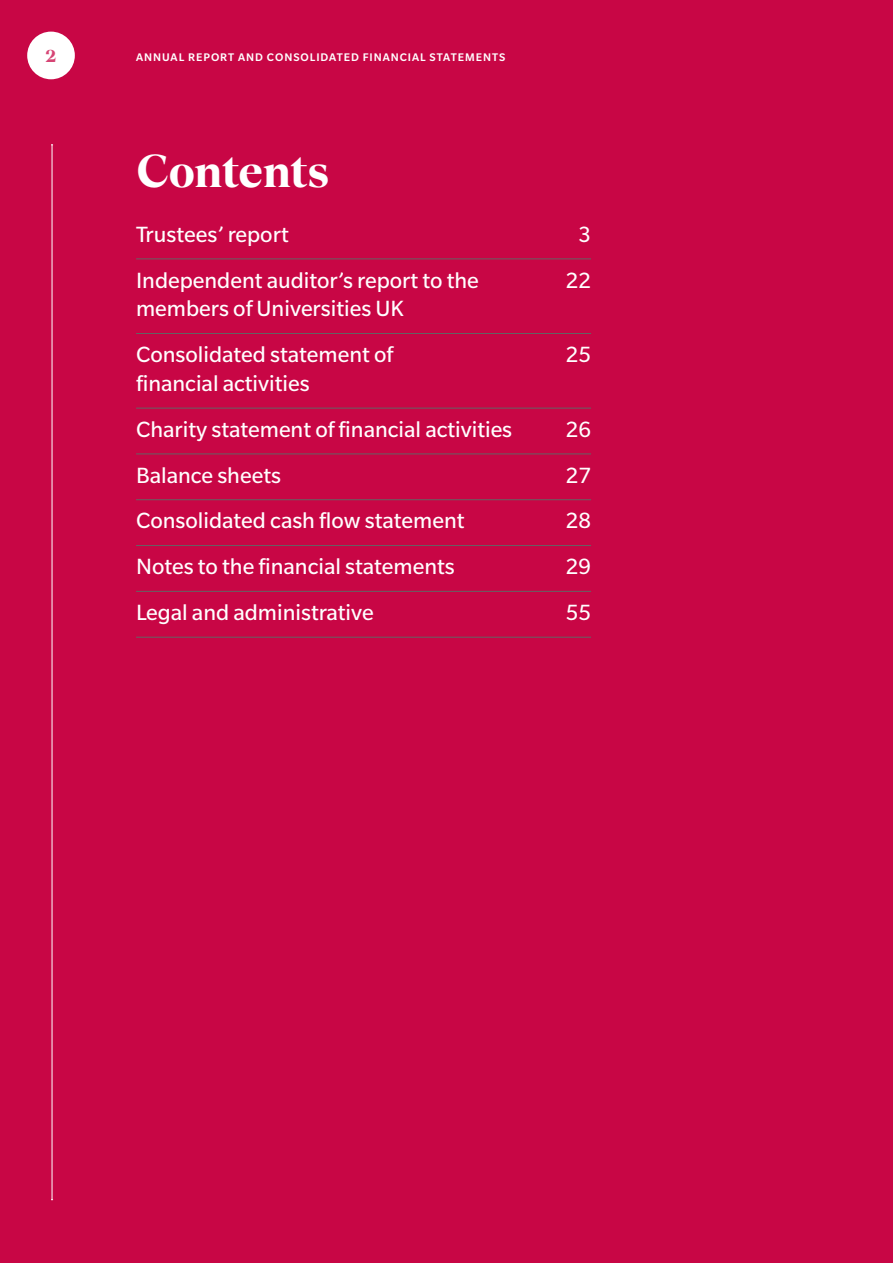
<style>
.page{position:relative;width:893px;height:1263px;background:#c80645}
.page>*{position:absolute;margin:0;border:0;box-sizing:border-box;transform-origin:0 0}
.t1{font:700 48px "Teodor";color:#fff}
.t2{font:24px/45.8px "Slate Pro";color:#fff}
.t3{font:700 18px "Teodor";color:#d64474}
.t4{font:500 12px "Slate Pro";letter-spacing:.08em;color:#fff}
</style>
<div class="page">
<hr style="left:136px;top:259px;width:455px;height:1px;background:#646363">
<hr style="left:136px;top:333px;width:455px;height:1px;background:#646363">
<hr style="left:136px;top:408px;width:455px;height:1px;background:#646363">
<hr style="left:136px;top:454px;width:455px;height:1px;background:#646363">
<hr style="left:136px;top:499px;width:455px;height:1px;background:#646363">
<hr style="left:136px;top:545px;width:455px;height:1px;background:#646363">
<hr style="left:136px;top:591px;width:455px;height:1px;background:#646363">
<hr style="left:136px;top:637px;width:455px;height:1px;background:#646363">
<div style="left:27px;top:32px;width:48px;height:47px;background:#fff;border-radius:50%"></div>
<hr style="left:52px;top:145px;width:1px;height:1055px;background:#fff">
<p class="t3" style="left:45px;top:43px;width:13px">2</p>
<p class="t4" style="left:136px;top:51px;width:371px">ANNUAL REPORT AND CONSOLIDATED FINANCIAL STATEMENTS</p>
<h1 class="t1" style="left:136px;top:136px;width:195px">Contents</h1>
<p class="t2" style="left:136px;top:211px;width:154px">Trustees’ report</p>
<p class="t2" style="left:578px;top:211px;width:14px">3</p>
<p class="t2" style="left:136px;top:257px;width:344px">Independent auditor’s report to the</p>
<p class="t2" style="left:566px;top:257px;width:27px">22</p>
<p class="t2" style="left:136px;top:286px;width:269px">members of Universities UK<br>Consolidated statement of</p>
<p class="t2" style="left:566px;top:331px;width:27px">25</p>
<p class="t2" style="left:136px;top:360px;width:378px">financial activities<br>Charity statement of financial activities</p>
<p class="t2" style="left:566px;top:406px;width:27px">26</p>
<p class="t2" style="left:136px;top:452px;width:146px">Balance sheets</p>
<p class="t2" style="left:566px;top:452px;width:27px">27</p>
<p class="t2" style="left:136px;top:498px;width:330px">Consolidated cash flow statement</p>
<p class="t2" style="left:566px;top:498px;width:27px">28</p>
<p class="t2" style="left:136px;top:543px;width:320px">Notes to the financial statements</p>
<p class="t2" style="left:566px;top:543px;width:27px">29</p>
<p class="t2" style="left:136px;top:589px;width:239px">Legal and administrative</p>
<p class="t2" style="left:566px;top:589px;width:27px">55</p>
</div>
